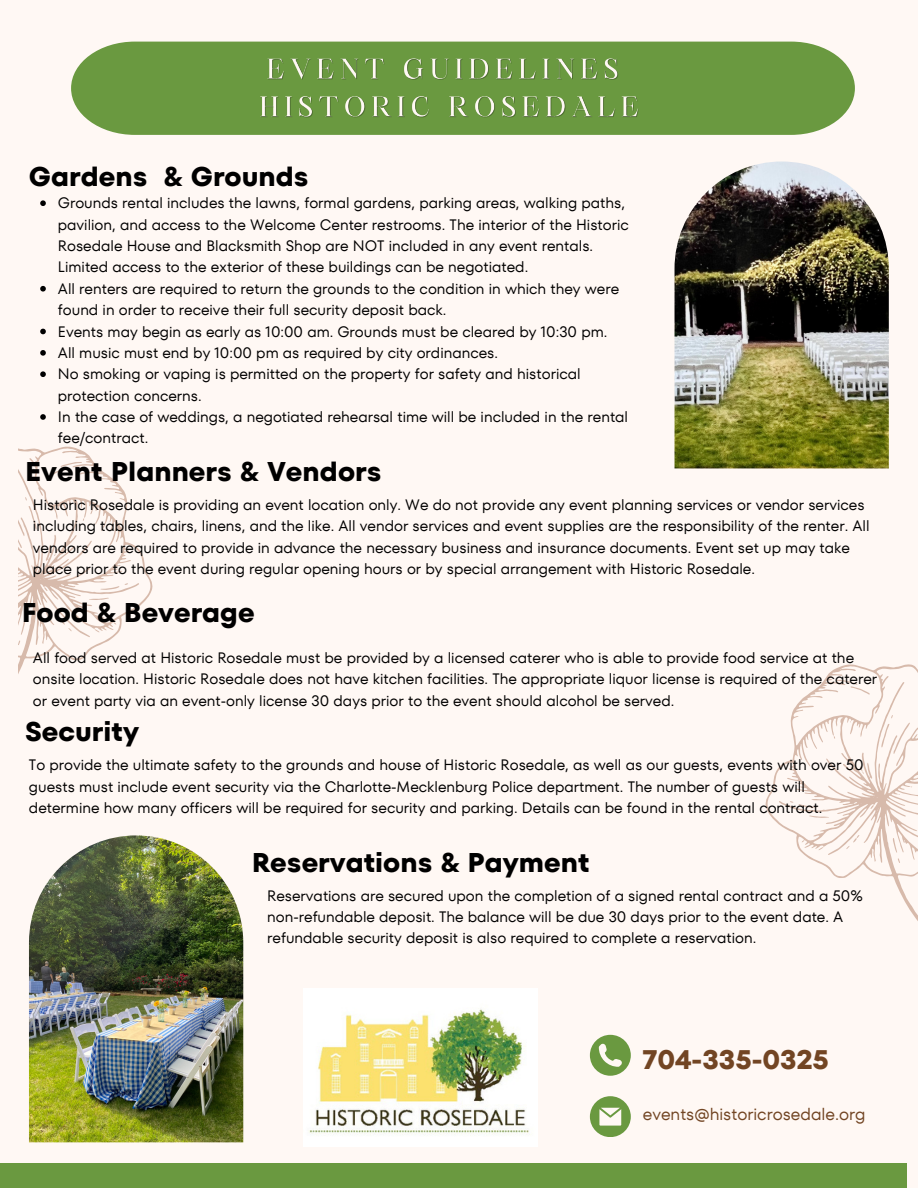
<style>
.page{position:relative;width:918px;height:1188px;background:#fff8f4}
.page>*{position:absolute;margin:0;border:0;box-sizing:border-box;transform-origin:0 0}
.t1{font:700 27px "TT Fors";color:#000}
.t2{font:700 26.85px "TT Fors";color:#724523}
.t3{font:16.95px "TT Fors";color:#724523}
.t4{font:15px/21.3px "TT Fors";color:#000}
</style>
<div class="page">
<svg style="left:71px;top:42px;width:784px;height:93px;fill:#6a9940"></svg>
<img style="left:29px;top:835px;width:214px;height:307px">
<img style="left:675px;top:162px;width:214px;height:306px">
<svg style="left:590px;top:1096px;width:40px;height:41px"></svg>
<svg style="left:590px;top:1035px;width:40px;height:40px"></svg>
<div style="left:0;top:1164px;width:907px;height:24px;background:#6a9940"></div>
<svg style="left:18px;top:446px;width:134px;height:228px"></svg>
<svg style="left:765px;top:664px;width:153px;height:257px"></svg>
<img style="left:304px;top:989px;width:234px;height:157px">
<img style="left:244px;top:58px;width:402px;height:64px">
<svg style="left:40px;top:200px;width:6px;height:6px"></svg>
<svg style="left:40px;top:286px;width:6px;height:6px"></svg>
<svg style="left:40px;top:329px;width:6px;height:5px"></svg>
<svg style="left:40px;top:350px;width:6px;height:6px"></svg>
<svg style="left:40px;top:371px;width:6px;height:6px"></svg>
<svg style="left:40px;top:414px;width:6px;height:6px"></svg>
<h3 class="t1" style="left:29px;top:157px;width:281px">Gardens &amp; Grounds</h3>
<p class="t4" style="left:58px;top:192px;width:572px">Grounds rental includes the lawns, formal gardens, parking areas, walking paths, pavilion, and access to the Welcome Center restrooms. The interior of the Historic Rosedale House and Blacksmith Shop are NOT included in any event rentals.<br>Limited access to the exterior of these buildings can be negotiated.</p>
<p class="t4" style="left:58px;top:278px;width:563px">All renters are required to return the grounds to the condition in which they were found in order to receive their full security deposit back.</p>
<p class="t4" style="left:58px;top:321px;width:551px">Events may begin as early as 10:00 am. Grounds must be cleared by 10:30 pm.</p>
<p class="t4" style="left:58px;top:342px;width:442px">All music must end by 10:00 pm as required by city ordinances.</p>
<h3 class="t4" style="left:58px;top:363px;width:524px">No smoking or vaping is permitted on the property for safety and historical protection concerns.</h3>
<p class="t4" style="left:58px;top:406px;width:572px">In the case of weddings, a negotiated rehearsal time will be included in the rental fee/contract.</p>
<p class="t1" style="left:25px;top:453px;width:358px">Event Planners &amp; Vendors</p>
<p class="t4" style="left:33px;top:494px;width:838px">Historic Rosedale is providing an event location only. We do not provide any event planning services or vendor services including tables, chairs, linens, and the like. All vendor services and event supplies are the responsibility of the renter. All vendors are required to provide in advance the necessary business and insurance documents. Event set up may take place prior to the event during regular opening hours or by special arrangement with Historic Rosedale.</p>
<p class="t1" style="left:22px;top:594px;width:234px">Food &amp; Beverage</p>
<h3 class="t4" style="left:33px;top:647px;width:846px">All food served at Historic Rosedale must be provided by a licensed caterer who is able to provide food service at the onsite location. Historic Rosedale does not have kitchen facilities. The appropriate liquor license is required of the caterer or event party via an event-only license 30 days prior to the event should alcohol be served.</h3>
<h3 class="t1" style="left:25px;top:713px;width:115px">Security</h3>
<p class="t4" style="left:29px;top:755px;width:836px">To provide the ultimate safety to the grounds and house of Historic Rosedale, as well as our guests, events with over 50 guests must include event security via the Charlotte-Mecklenburg Police department. The number of guests will determine how many officers will be required for security and parking. Details can be found in the rental contract.</p>
<p class="t1" style="left:252px;top:843px;width:339px">Reservations &amp; Payment</p>
<p class="t4" style="left:267px;top:885px;width:597px">Reservations are secured upon the completion of a signed rental contract and a 50% non-refundable deposit. The balance will be due 30 days prior to the event date. A refundable security deposit is also required to complete a reservation.</p>
<p class="t2" style="left:643px;top:1041px;width:187px">704-335-0325</p>
<p class="t3" style="left:643px;top:1102px;width:224px">events@historicrosedale.org</p>
</div>
